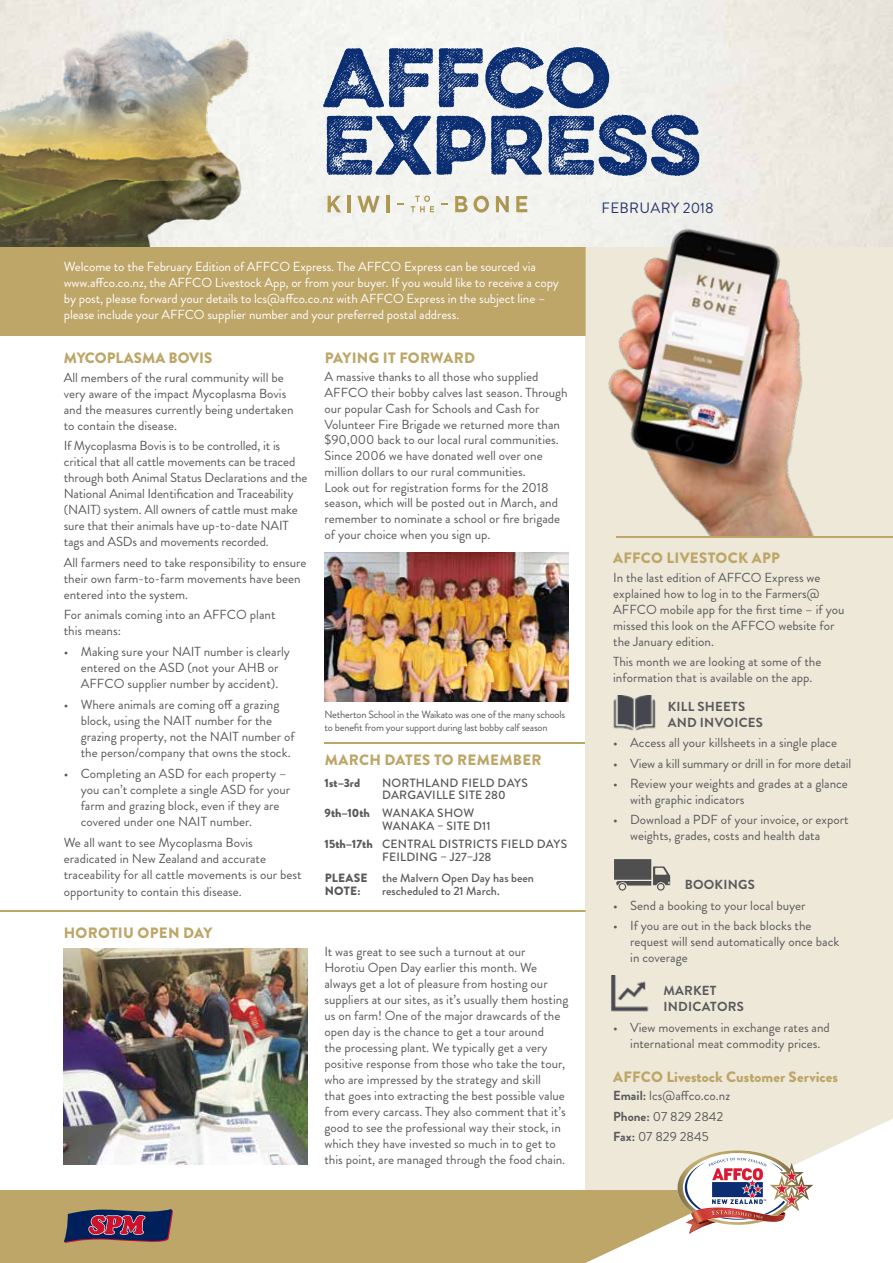
<style>
.page{position:relative;width:893px;height:1263px;background:#fff}
.page>*{position:absolute;margin:0;border:0;box-sizing:border-box;transform-origin:0 0}
.t1{font:75px/67.5px "Eveleth Slant";color:#0b2d72}
.t2{font:900 15px "Brandon Grotesque";letter-spacing:.01em;color:#bda668}
.t3{font:15px "Brandon Grotesque";letter-spacing:.02em;color:#25346e}
.t4{font:13.2px/16px "Brandon Grotesque";color:#58595b}
.t5{font:13.2px/16px "Brandon Grotesque";letter-spacing:-.01em;color:#fff}
.t6{font:700 13.2px/16px "Brandon Grotesque";letter-spacing:.02em;color:#58595b}
.t7{font:500 12px/12.8px "Brandon Grotesque";letter-spacing:.02em;color:#58595b}
.t8{font:500 12px/13.5px "Brandon Grotesque";color:#58595b}
.t9{font:900 12px "Brandon Grotesque";color:#58595b}
.t10{font:10.5px/13.5px "Brandon Grotesque";letter-spacing:-.02em;color:#58595b}
.s1{font-weight:900}
.s2{font-weight:700}
</style>
<div class="page">
<div style="left:0;top:246px;width:585px;height:90px;background:#bda668"></div>
<hr style="left:0;top:910px;width:585px;height:1px;background:#bda668">
<div style="left:585px;top:226px;width:308px;height:1017px;background:#ede8d8"></div>
<img style="left:0;top:0;width:893px;height:246px">
<img style="left:0;top:8px;width:295px;height:238px">
<svg style="left:411px;top:196px;width:23px;height:16px"></svg>
<svg style="left:328px;top:196px;width:13px;height:16px"></svg>
<hr style="left:347px;top:196px;width:4px;height:16px;background:#ae9851">
<svg style="left:357px;top:196px;width:23px;height:16px"></svg>
<hr style="left:386px;top:196px;width:4px;height:16px;background:#af9851">
<svg style="left:455px;top:196px;width:12px;height:16px"></svg>
<svg style="left:474px;top:196px;width:15px;height:17px"></svg>
<svg style="left:496px;top:196px;width:13px;height:16px"></svg>
<svg style="left:516px;top:196px;width:11px;height:16px"></svg>
<div style="left:0;top:1191px;width:893px;height:72px;background:#bda668"></div>
<svg style="left:585px;top:1119px;width:308px;height:144px"></svg>
<svg style="left:64px;top:1209px;width:109px;height:35px"></svg>
<img style="left:64px;top:948px;width:244px;height:216px">
<img style="left:613px;top:696px;width:43px;height:34px">
<svg style="left:614px;top:859px;width:56px;height:31px"></svg>
<img style="left:611px;top:975px;width:38px;height:37px">
<hr style="left:616px;top:536px;width:277px;height:1px;background:#bda668">
<img style="left:607px;top:202px;width:269px;height:334px">
<hr style="left:324px;top:742px;width:261px;height:1px;background:#bda668">
<img style="left:325px;top:553px;width:243px;height:149px">
<h1 class="t1" style="left:323px;top:42px;width:380px">AFFCO<br>EXPRESS</h1>
<p class="t3" style="left:602px;top:197px;width:114px">FEBRUARY 2018</p>
<p class="t5" style="left:64px;top:259px;width:497px">Welcome to the February Edition of AFFCO Express. The AFFCO Express can be sourced via www.affco.co.nz, the AFFCO Livestock App, or from your buyer. If you would like to receive a copy by post, please forward your details to lcs@affco.co.nz with AFFCO Express in the subject line – please include your AFFCO supplier number and your preferred postal address.</p>
<p class="t2" style="left:64px;top:348px;width:150px">MYCOPLASMA BOVIS</p>
<p class="t4" style="left:64px;top:369px;width:231px">All members of the rural community will be very aware of the impact Mycoplasma Bovis and the measures currently being undertaken to contain the disease.</p>
<p class="t4" style="left:64px;top:438px;width:245px">If Mycoplasma Bovis is to be controlled, it is critical that all cattle movements can be traced through both Animal Status Declarations and the National Animal Identification and Traceability (NAIT) system. All owners of cattle must make sure that their animals have up-to-date NAIT tags and ASDs and movements recorded.</p>
<p class="t4" style="left:64px;top:554px;width:244px">All farmers need to take responsibility to ensure their own farm-to-farm movements have been entered into the system.</p>
<p class="t4" style="left:64px;top:607px;width:213px">For animals coming into an AFFCO plant this means:</p>
<p class="t4" style="left:64px;top:644px;width:228px;text-align:center">• Making sure your NAIT number is clearly entered on the ASD (not your AHB or<br>AFFCO supplier number by accident).</p>
<p class="t4" style="left:81px;top:697px;width:215px;text-indent:-17px">• Where animals are coming off a grazing block, using the NAIT number for the grazing property, not the NAIT number of the person/company that owns the stock.</p>
<p class="t4" style="left:81px;top:766px;width:211px;text-indent:-17px">• Completing an ASD for each property – you can’t complete a single ASD for your farm and grazing block, even if they are covered under one NAIT number.</p>
<p class="t4" style="left:64px;top:835px;width:239px">We all want to see Mycoplasma Bovis eradicated in New Zealand and accurate traceability for all cattle movements is our best opportunity to contain this disease.</p>
<p class="t2" style="left:64px;top:922px;width:150px">HOROTIU OPEN DAY</p>
<p class="t2" style="left:325px;top:348px;width:152px">PAYING IT FORWARD</p>
<p class="t4" style="left:325px;top:369px;width:245px">A massive thanks to all those who supplied AFFCO their bobby calves last season. Through our popular Cash for Schools and Cash for Volunteer Fire Brigade we returned more than $90,000 back to our local rural communities.<br>Since 2006 we have donated well over one million dollars to our rural communities.<br>Look out for registration forms for the 2018 season, which will be posted out in March, and remember to nominate a school or fire brigade of your choice when you sign up.</p>
<p class="t10" style="left:325px;top:707px;width:242px">Netherton School in the Waikato was one of the many schools to benefit from your support during last bobby calf season</p>
<p class="t2" style="left:325px;top:749px;width:218px">MARCH DATES TO REMEMBER</p>
<p class="t9" style="left:325px;top:774px;width:37px">1st–3rd</p>
<p class="t7" style="left:382px;top:776px;width:147px">NORTHLAND FIELD DAYS<br>DARGAVILLE SITE 280</p>
<p class="t7" style="left:382px;top:807px;width:110px;text-indent:-57px"><span class="s1">9th–10th</span> WANAKA SHOW<br>WANAKA – SITE D11</p>
<p class="t7" style="left:382px;top:838px;width:187px;text-indent:-57px"><span class="s1">15th–17th</span> CENTRAL DISTRICTS FIELD DAYS<br>FEILDING – J27–J28</p>
<p class="t8" style="left:325px;top:871px;width:211px"><span class="s1">PLEASE</span> the Malvern Open Day has been<br><span class="s1">NOTE:</span></p>
<p class="t8" style="left:382px;top:885px;width:119px">rescheduled to 21 March.</p>
<p class="t4" style="left:324px;top:943px;width:245px">It was great to see such a turnout at our Horotiu Open Day earlier this month. We always get a lot of pleasure from hosting our suppliers at our sites, as it’s usually them hosting us on farm! One of the major drawcards of the open day is the chance to get a tour around<br>the processing plant. We typically get a very positive response from those who take the tour, who are impressed by the strategy and skill<br>that goes into extracting the best possible value from every carcass. They also comment that it’s good to see the professional way their stock, in which they have invested so much in to get to this point, are managed through the food chain.</p>
<p class="t2" style="left:613px;top:547px;width:168px">AFFCO LIVESTOCK APP</p>
<p class="t4" style="left:613px;top:569px;width:233px">In the last edition of AFFCO Express we explained how to log in to the Farmers@ AFFCO mobile app for the first time – if you missed this look on the AFFCO website for the January edition.</p>
<p class="t4" style="left:613px;top:654px;width:210px">This month we are looking at some of the information that is available on the app.</p>
<p class="t6" style="left:668px;top:698px;width:97px">KILL SHEETS<br>AND INVOICES</p>
<p class="t4" style="left:613px;top:735px;width:225px">• Access all your killsheets in a single place</p>
<p class="t4" style="left:613px;top:755px;width:239px">• View a kill summary or drill in for more detail</p>
<p class="t4" style="left:630px;top:775px;width:219px;text-indent:-17px">• Review your weights and grades at a glance with graphic indicators</p>
<p class="t4" style="left:630px;top:812px;width:220px;text-indent:-17px">• Download a PDF of your invoice, or export weights, grades, costs and health data</p>
<p class="t6" style="left:685px;top:877px;width:72px">BOOKINGS</p>
<p class="t4" style="left:613px;top:897px;width:194px">• Send a booking to your local buyer</p>
<p class="t4" style="left:630px;top:918px;width:211px;text-indent:-17px">• If you are out in the back blocks the request will send automatically once back in coverage</p>
<p class="t6" style="left:663px;top:983px;width:82px">MARKET<br>INDICATORS</p>
<p class="t4" style="left:613px;top:1019px;width:218px;text-align:center">• View movements in exchange rates and international meat commodity prices.</p>
<p class="t2" style="left:613px;top:1066px;width:226px">AFFCO Livestock Customer Services</p>
<p class="t4" style="left:613px;top:1086px;width:118px;line-height:20.2px"><span class="s2">Email:</span> lcs@affco.co.nz<br><span class="s2">Phone:</span> 07 829 2842<br><span class="s2">Fax:</span> 07 829 2845</p>
</div>
